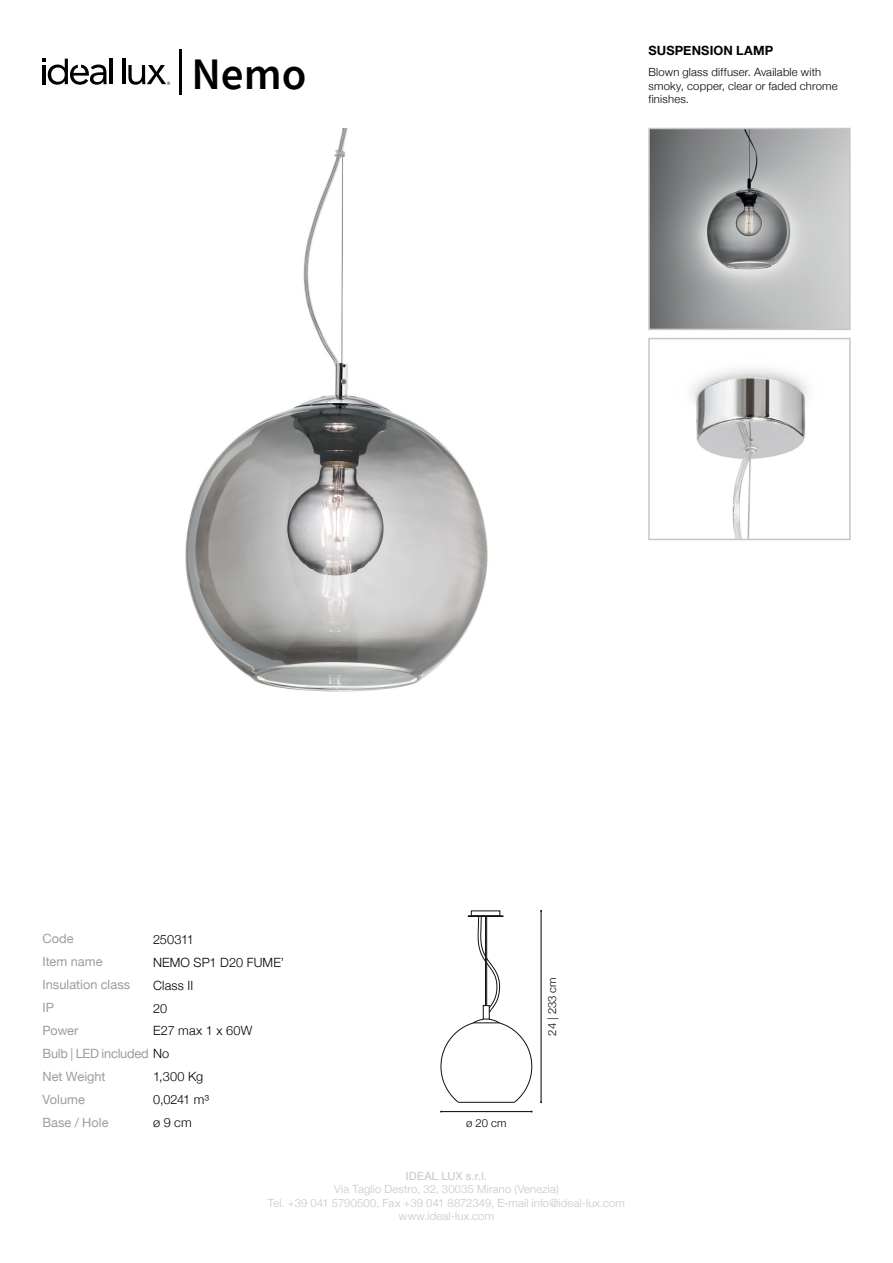
<style>
.page{position:relative;width:893px;height:1263px;background:#fff}
.page>*{position:absolute;margin:0;border:0;box-sizing:border-box;transform-origin:0 0}
.t1{font:600 45px "Source Sans Pro";color:#000}
.t2{font:300 12.75px/23px "Helvetica Neue";letter-spacing:.01em;color:#000}
.t3{font:12.75px/23px "Helvetica Neue";color:#9d9d9c}
.t4{font:12.75px/22.8px "Helvetica Neue";letter-spacing:-.02em;color:#9d9d9c}
.t5{font:700 12.75px "Helvetica Neue";letter-spacing:.01em;color:#000}
.t6{font:300 11.25px/13.5px "Helvetica Neue";letter-spacing:.015em;color:#c6c6c6;text-align:center}
.t7{font:300 11.25px/13.5px "Helvetica Neue";letter-spacing:.02em;color:#000}
.t8{font:11.25px "Helvetica Neue";letter-spacing:.015em;color:#c6c6c6}
.s1{font-weight:300;color:#000}
</style>
<div class="page">
<hr style="left:179px;top:49px;width:3px;height:45px;background:#000">
<hr style="left:110px;top:59px;width:3px;height:25px;background:#000">
<hr style="left:122px;top:59px;width:3px;height:25px;background:#000">
<svg style="left:43px;top:59px;width:64px;height:26px"></svg>
<svg style="left:128px;top:65px;width:42px;height:20px"></svg>
<img style="left:185px;top:129px;width:303px;height:563px">
<img style="left:651px;top:131px;width:197px;height:196px">
<div style="left:648px;top:128px;width:203px;height:202px;border:2px solid #c6c6c6"></div>
<hr style="left:441px;top:1111px;width:91px;height:1px;background:#000">
<hr style="left:541px;top:911px;width:1px;height:191px;background:#000">
<div style="left:471px;top:911px;width:29px;height:5px;border:1px solid #12100b"></div>
<div style="left:468px;top:916px;width:35px;height:1px;border:1px solid #12100b"></div>
<div style="left:483px;top:1005px;width:6px;height:14px;border:1px solid #12100b"></div>
<svg style="left:441px;top:1019px;width:91px;height:84px"></svg>
<hr style="left:458px;top:1102px;width:56px;height:1px;background:#12100b">
<svg style="left:478px;top:916px;width:22px;height:97px"></svg>
<img style="left:692px;top:368px;width:116px;height:169px">
<div style="left:648px;top:338px;width:203px;height:202px;border:2px solid #c6c6c6"></div>
<h1 class="t1" style="left:191px;top:44px;width:116px">Nemo</h1>
<p class="t5" style="left:648px;top:39px;width:126px">SUSPENSION LAMP</p>
<p class="t7" style="left:648px;top:65px;width:191px">Blown glass diffuser. Available with smoky, copper, clear or faded chrome finishes.</p>
<p class="t3" style="left:43px;top:926px;width:89px">Code<br>Item name<br>Insulation class</p>
<p class="t3" style="left:43px;top:995px;width:13px">IP</p>
<p class="t2" style="left:153px;top:927px;width:42px">250311</p>
<p class="t2" style="left:153px;top:950px;width:133px">NEMO SP1 D20 FUME’<br>Class II</p>
<p class="t2" style="left:153px;top:996px;width:16px">20</p>
<p class="t4" style="left:42px;top:1018px;width:128px">Power<br>Bulb | LED included <span class="s1">No</span></p>
<p class="t2" style="left:153px;top:1018px;width:101px">E27 max 1 x 60W</p>
<p class="t3" style="left:42px;top:1064px;width:65px">Net Weight</p>
<p class="t3" style="left:42px;top:1087px;width:68px">Volume<br>Base / Hole</p>
<p class="t2" style="left:153px;top:1064px;width:52px">1,300 Kg</p>
<p class="t2" style="left:153px;top:1087px;width:57px">0,0241 m³ ø 9 cm</p>
<p class="t7" style="left:466px;top:1115px;width:42px">ø 20 cm</p>
<p class="t7" style="left:545px;top:1036px;width:60px;rotate:-90deg">24 | 233 cm</p>
<p class="t8" style="left:406px;top:1166px;width:83px">IDEAL LUX s.r.l.</p>
<p class="t6" style="left:268px;top:1182px;width:359px">Via Taglio Destro, 32, 30035 Mirano (Venezia)<br>Tel. +39 041 5790500, Fax +39 041 8872349, E-mail info@ideal-lux.com www.ideal-lux.com</p>
</div>
